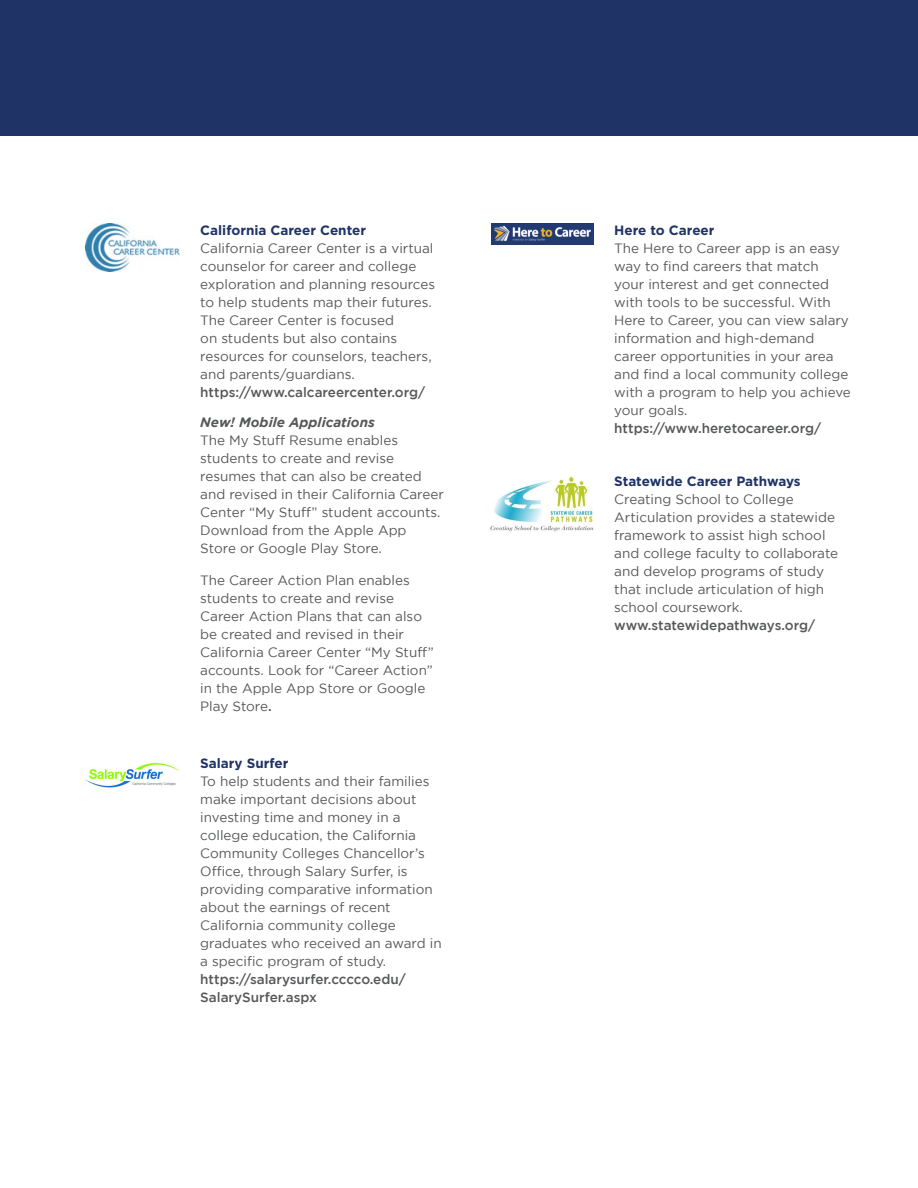
<style>
.page{position:relative;width:918px;height:1188px;background:#fff}
.page>*{position:absolute;margin:0;border:0;box-sizing:border-box;transform-origin:0 0}
.Career_Pathway_descr{font:13.5px/18px "Gotham";color:#57585a}
.Career_Pathway_descr-2{font:500 13.5px/18px "Gotham";color:#57585a}
.GCCD_Paragraph{font:700 13.5px "Gotham";color:#1f3366}
.GCCD_Paragraph-2{font:italic 700 13.5px "Gotham";color:#57585a}
.s1{font-weight:500}
</style>
<div class="page">
<div style="left:0;top:0;width:918px;height:136px;background:#1f3366"></div>
<img style="left:86px;top:223px;width:94px;height:49px">
<img style="left:490px;top:476px;width:104px;height:56px">
<img style="left:491px;top:223px;width:102px;height:21px">
<img style="left:85px;top:762px;width:95px;height:26px">
<p class="GCCD_Paragraph" style="left:200px;top:223px;width:167px">California Career Center</p>
<p class="Career_Pathway_descr" style="left:200px;top:239px;width:236px">California Career Center is a virtual counselor for career and college exploration and planning resources to help students map their futures.<br>The Career Center is focused<br>on students but also contains resources for counselors, teachers, and parents/guardians.</p>
<p class="Career_Pathway_descr-2" style="left:200px;top:383px;width:226px">https://www.calcareercenter.org/</p>
<p class="GCCD_Paragraph-2" style="left:200px;top:415px;width:176px">New! Mobile Applications</p>
<p class="Career_Pathway_descr" style="left:200px;top:431px;width:245px">The My Stuff Resume enables students to create and revise resumes that can also be created and revised in their California Career<br>Center “My Stuff” student accounts.<br>Download from the Apple App<br>Store or Google Play Store.</p>
<p class="Career_Pathway_descr" style="left:200px;top:571px;width:235px">The Career Action Plan enables students to create and revise<br>Career Action Plans that can also be created and revised in their<br>California Career Center “My Stuff” accounts. Look for “Career Action” in the Apple App Store or Google<br>Play Store<span class="s1">.</span></p>
<p class="GCCD_Paragraph" style="left:200px;top:756px;width:90px">Salary Surfer</p>
<p class="Career_Pathway_descr" style="left:200px;top:772px;width:243px">To help students and their families make important decisions about investing time and money in a college education, the California<br>Community Colleges Chancellor’s<br>Office, through Salary Surfer, is providing comparative information about the earnings of recent<br>California community college graduates who received an award in a specific program of study.</p>
<p class="Career_Pathway_descr-2" style="left:200px;top:970px;width:207px">https://salarysurfer.cccco.edu/<br>SalarySurfer.aspx</p>
<p class="GCCD_Paragraph" style="left:614px;top:222px;width:102px">Here to Career</p>
<p class="Career_Pathway_descr" style="left:614px;top:239px;width:238px">The Here to Career app is an easy way to find careers that match your interest and get connected with tools to be successful. With<br>Here to Career, you can view salary information and high-demand career opportunities in your area and find a local community college with a program to help you achieve your goals.</p>
<p class="Career_Pathway_descr-2" style="left:614px;top:419px;width:209px">https://www.heretocareer.org/</p>
<p class="GCCD_Paragraph" style="left:614px;top:474px;width:188px">Statewide Career Pathways</p>
<p class="Career_Pathway_descr" style="left:614px;top:490px;width:226px">Creating School to College<br>Articulation provides a statewide framework to assist high school and college faculty to collaborate and develop programs of study that include articulation of high school coursework.</p>
<p class="Career_Pathway_descr-2" style="left:614px;top:616px;width:202px">www.statewidepathways.org/</p>
</div>
